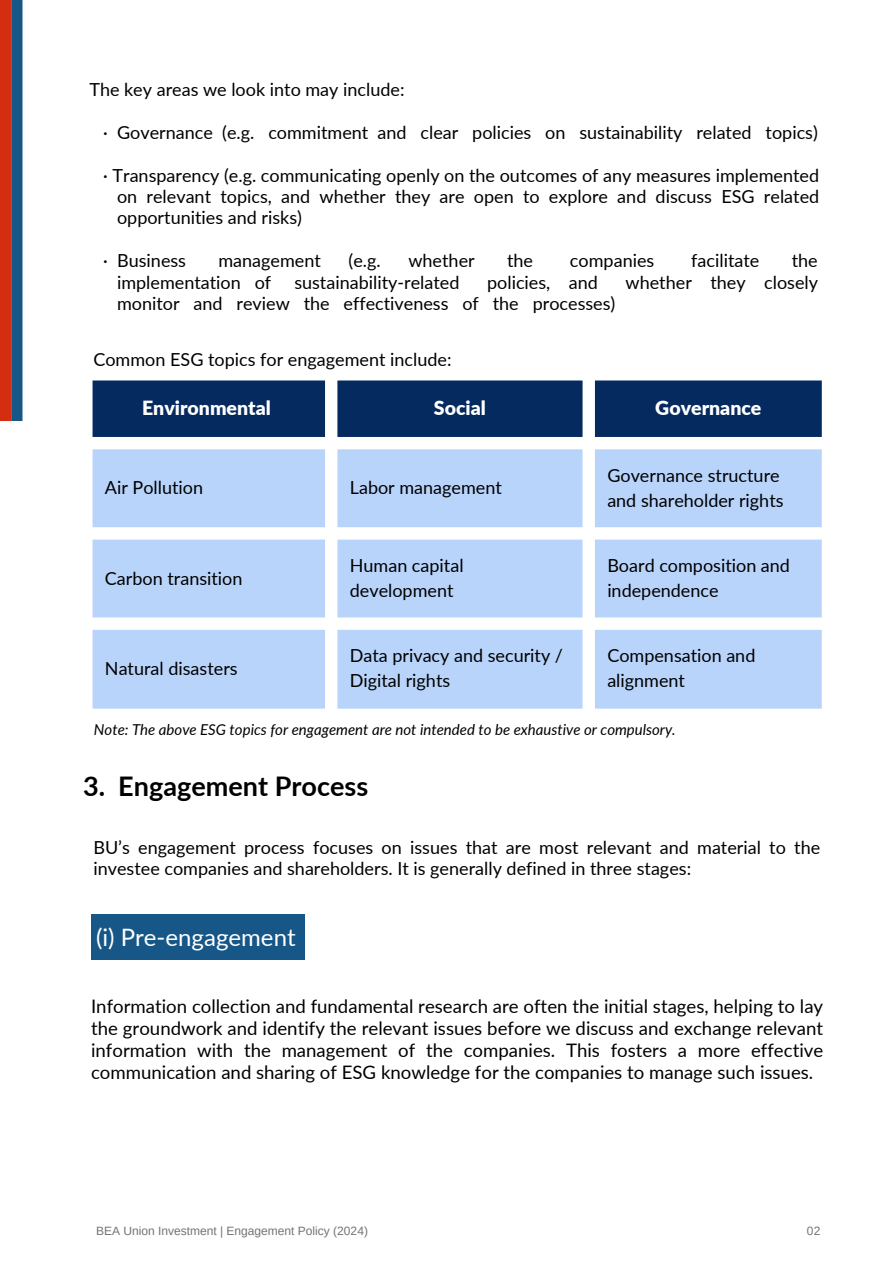
<style>
.page{position:relative;width:894px;height:1264px;background:#fff}
.page>*{position:absolute;margin:0;border:0;box-sizing:border-box;transform-origin:0 0}
.t1{font:700 27px "Lato";color:#000}
.t2{font:24px "Lato";color:#fff}
.t3{font:900 19.5px "Lato";color:#fff}
.t4{font:18.6px/22px "Lato";color:#000;text-align:justify}
.t5{font:18px/24.8px "Lato";color:#000}
.t6{font:italic 15px "Lato";color:#000}
.t7{font:12px "Arimo";color:#737373}
</style>
<div class="page">
<div style="left:0;top:0;width:11px;height:421px;background:#d42e12"></div>
<div style="left:11px;top:0;width:11px;height:421px;background:#165788"></div>
<div style="left:92px;top:380px;width:729px;height:57px;background:#052a5f"></div>
<svg style="left:92px;top:449px;width:729px;height:259px;background:#c0d9fb"></svg>
<div style="left:91px;top:914px;width:213px;height:46px;background:#165788"></div>
<h1 class="t5" style="left:89px;top:77px;width:316px">The key areas we look into may include:</h1>
<h3 class="t5" style="left:103px;top:119px;width:716px">· Governance (e.g. commitment and clear policies on sustainability related topics)</h3>
<h2 class="t5" style="left:103px;top:164px;width:717px;line-height:21.3px;text-align:right">· Transparency (e.g. communicating openly on the outcomes of any measures implemented on relevant topics, and whether they are open to explore and discuss ESG related</h2>
<h3 class="t5" style="left:117px;top:205px;width:186px">opportunities and risks)</h3>
<h3 class="t5" style="left:103px;top:248px;width:84px">· Business</h3>
<h3 class="t5" style="left:218px;top:248px;width:104px">management</h3>
<h3 class="t5" style="left:348px;top:248px;width:34px">(e.g.</h3>
<h3 class="t5" style="left:408px;top:248px;width:68px">whether</h3>
<h3 class="t5" style="left:507px;top:248px;width:28px">the</h3>
<h3 class="t5" style="left:570px;top:248px;width:86px">companies</h3>
<h3 class="t5" style="left:691px;top:248px;width:70px">facilitate</h3>
<h3 class="t5" style="left:791px;top:248px;width:28px">the</h3>
<h3 class="t5" style="left:117px;top:269px;width:156px">implementation of</h3>
<h3 class="t5" style="left:294px;top:269px;width:167px">sustainability-related</h3>
<h3 class="t5" style="left:487px;top:269px;width:112px">policies, and</h3>
<p class="t5" style="left:625px;top:269px;width:194px">whether they closely</p>
<p class="t5" style="left:117px;top:290px;width:499px">monitor and review the effectiveness of the processes)</p>
<p class="t5" style="left:93px;top:347px;width:359px">Common ESG topics for engagement include:</p>
<h3 class="t3" style="left:142px;top:396px;width:130px">Environmental</h3>
<h3 class="t3" style="left:434px;top:396px;width:53px">Social</h3>
<h3 class="t3" style="left:655px;top:396px;width:108px">Governance</h3>
<h3 class="t5" style="left:105px;top:475px;width:100px">Air Pollution</h3>
<p class="t5" style="left:350px;top:475px;width:153px">Labor management</p>
<p class="t5" style="left:607px;top:462px;width:178px">Governance structure and shareholder rights</p>
<p class="t5" style="left:105px;top:565px;width:139px">Carbon transition</p>
<p class="t5" style="left:105px;top:655px;width:134px">Natural disasters</p>
<p class="t5" style="left:350px;top:553px;width:115px">Human capital development</p>
<p class="t5" style="left:607px;top:553px;width:184px">Board composition and independence</p>
<p class="t5" style="left:350px;top:643px;width:215px">Data privacy and security /<br>Digital rights</p>
<p class="t5" style="left:607px;top:643px;width:149px">Compensation and alignment</p>
<p class="t6" style="left:94px;top:720px;width:583px">Note: The above ESG topics for engagement are not intended to be exhaustive or compulsory.</p>
<p class="t1" style="left:83px;top:769px;width:286px">3. Engagement Process</p>
<p class="t5" style="left:93px;top:836px;width:728px;line-height:21.3px">BU’s engagement process focuses on issues that are most relevant and material to the investee companies and shareholders. It is generally defined in three stages:</p>
<p class="t2" style="left:96px;top:922px;width:201px">(i) Pre-engagement</p>
<p class="t4" style="left:91px;top:994px;width:733px">Information collection and fundamental research are often the initial stages, helping to lay the groundwork and identify the relevant issues before we discuss and exchange relevant information with the management of the companies. This fosters a more effective communication and sharing of ESG knowledge for the companies to manage such issues.</p>
<p class="t7" style="left:96px;top:1223px;width:273px">BEA Union Investment | Engagement Policy (2024)</p>
<p class="t7" style="left:806px;top:1223px;width:15px">02</p>
</div>
